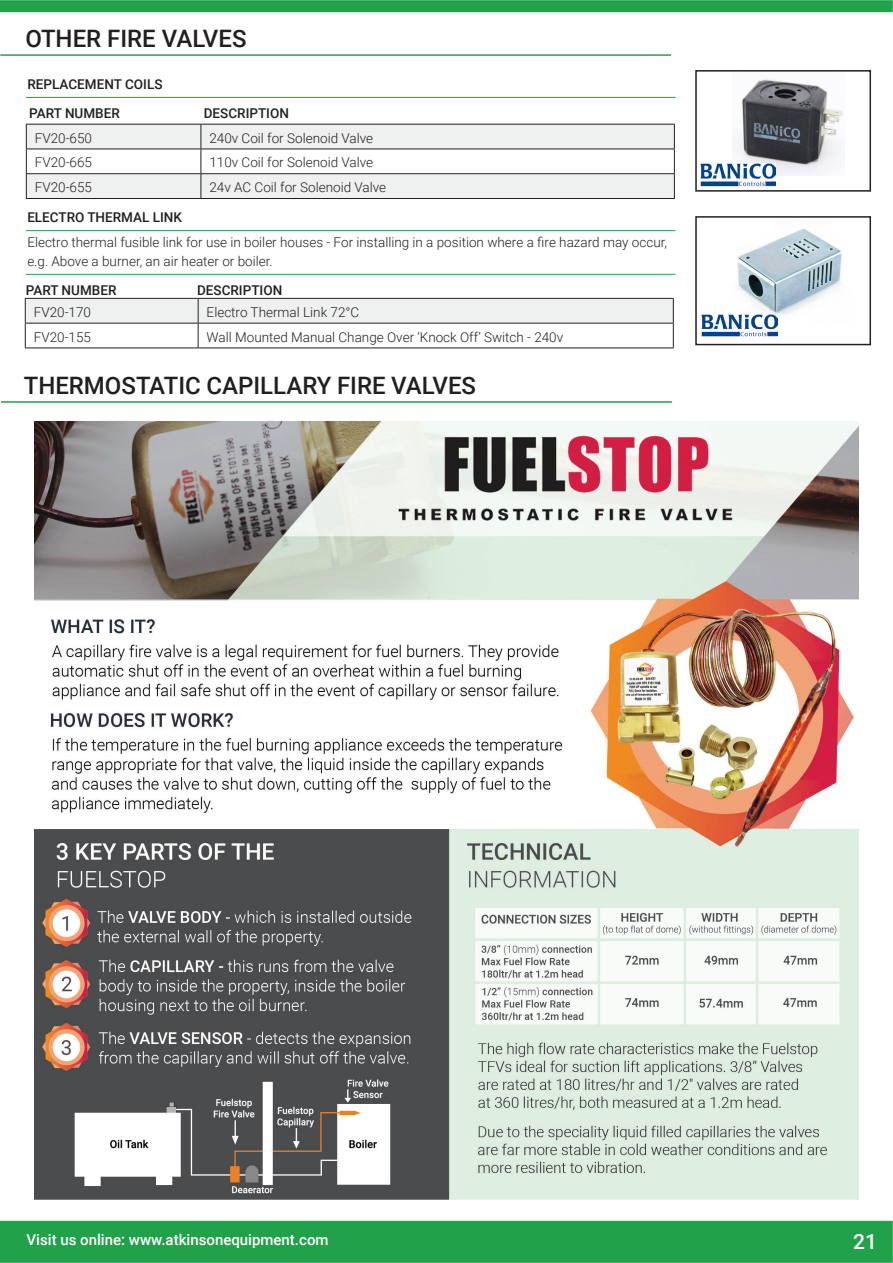
<style>
.page{position:relative;width:893px;height:1263px;background:#fff}
.page>*{position:absolute;margin:0;border:0;box-sizing:border-box;transform-origin:0 0}
.t1{font:500 24px "Roboto";color:#231f20}
.t2{font:500 21px "Roboto";color:#fff}
.t3{font:500 15px "Roboto";color:#fff}
.t4{font:300 13.5px/19.5px "Roboto";color:#231f20}
.t5{font:500 13.5px "Roboto";color:#231f20}
</style>
<div class="page">
<img style="left:736px;top:79px;width:107px;height:97px">
<div style="left:0;top:0;width:893px;height:12px;background:#22a14b"></div>
<div style="left:0;top:1221px;width:893px;height:42px;background:#22a14b"></div>
<hr style="left:0;top:54px;width:671px;height:2px;background:#22a14b">
<hr style="left:26px;top:97px;width:649px;height:1px;background:#22a14b">
<hr style="left:26px;top:274px;width:649px;height:1px;background:#22a14b">
<img style="left:737px;top:228px;width:105px;height:96px">
<img style="left:700px;top:164px;width:76px;height:23px">
<div style="left:695px;top:70px;width:176px;height:122px;border:2px solid #231f20"></div>
<div style="left:695px;top:216px;width:176px;height:129px;border:2px solid #231f20"></div>
<hr style="left:26px;top:230px;width:649px;height:1px;background:#22a14b">
<img style="left:702px;top:314px;width:75px;height:23px">
<img style="left:34px;top:422px;width:824px;height:778px">
<hr style="left:1px;top:401px;width:671px;height:2px;background:#22a14b">
<div style="left:661px;top:694px;width:6px;height:7px;background:#fff"></div>
<svg style="left:27px;top:125px;width:647px;height:73px;fill:#eff0f0"></svg>
<hr style="left:26px;top:124px;width:175px;height:1px;background:#231f20">
<hr style="left:201px;top:124px;width:474px;height:1px;background:#231f20">
<hr style="left:26px;top:149px;width:175px;height:1px;background:#231f20">
<hr style="left:201px;top:149px;width:474px;height:1px;background:#231f20">
<hr style="left:26px;top:173px;width:175px;height:1px;background:#231f20">
<svg style="left:26px;top:125px;width:1px;height:73px"></svg>
<hr style="left:201px;top:173px;width:474px;height:1px;background:#231f20">
<svg style="left:201px;top:125px;width:1px;height:73px"></svg>
<svg style="left:674px;top:125px;width:1px;height:73px"></svg>
<hr style="left:26px;top:198px;width:175px;height:1px;background:#231f20">
<hr style="left:201px;top:198px;width:474px;height:1px;background:#231f20">
<svg style="left:25px;top:298px;width:649px;height:50px"></svg>
<hr style="left:25px;top:348px;width:173px;height:1px;background:#231f20">
<hr style="left:198px;top:348px;width:476px;height:1px;background:#231f20">
<p class="t1" style="left:26px;top:22px;width:222px">OTHER FIRE VALVES</p>
<p class="t5" style="left:27px;top:75px;width:137px">REPLACEMENT COILS</p>
<p class="t5" style="left:29px;top:103px;width:92px">PART NUMBER</p>
<p class="t5" style="left:204px;top:103px;width:87px">DESCRIPTION</p>
<p class="t4" style="left:35px;top:128px;width:59px">FV20-650</p>
<p class="t4" style="left:209px;top:128px;width:165px">240v Coil for Solenoid Valve</p>
<p class="t4" style="left:35px;top:152px;width:59px">FV20-665</p>
<p class="t4" style="left:209px;top:152px;width:165px">110v Coil for Solenoid Valve</p>
<p class="t4" style="left:35px;top:177px;width:59px">FV20-655</p>
<p class="t4" style="left:209px;top:177px;width:178px">24v AC Coil for Solenoid Valve</p>
<p class="t5" style="left:27px;top:208px;width:156px">ELECTRO THERMAL LINK</p>
<p class="t4" style="left:27px;top:232px;width:641px">Electro thermal fusible link for use in boiler houses - For installing in a position where a fire hazard may occur, e.g. Above a burner, an air heater or boiler.</p>
<p class="t5" style="left:26px;top:280px;width:92px">PART NUMBER</p>
<p class="t5" style="left:197px;top:280px;width:87px">DESCRIPTION</p>
<p class="t4" style="left:34px;top:302px;width:59px">FV20-170</p>
<p class="t4" style="left:207px;top:302px;width:154px">Electro Thermal Link 72°C</p>
<p class="t4" style="left:34px;top:326px;width:59px">FV20-155</p>
<p class="t4" style="left:207px;top:326px;width:358px">Wall Mounted Manual Change Over ‘Knock Off’ Switch - 240v</p>
<p class="t1" style="left:24px;top:369px;width:454px">THERMOSTATIC CAPILLARY FIRE VALVES</p>
<p class="t3" style="left:27px;top:1229px;width:303px">Visit us online: www.atkinsonequipment.com</p>
<p class="t2" style="left:853px;top:1227px;width:25px">21</p>
</div>
